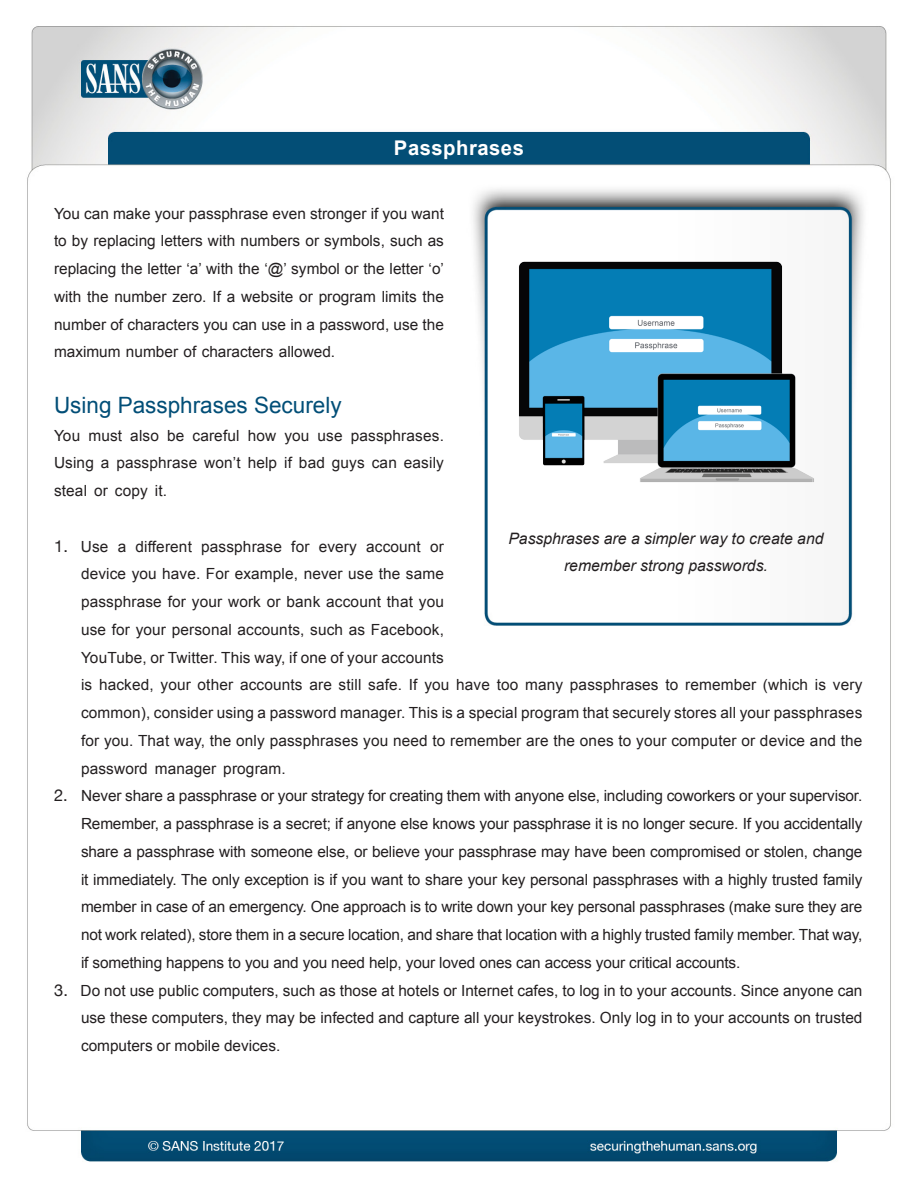
<style>
.page{position:relative;width:918px;height:1188px;background:#fff}
.page>*{position:absolute;margin:0;border:0;box-sizing:border-box;transform-origin:0 0}
.MainText{font:22.5px "Arial";color:#024e77}
.t1{font:700 20.25px "Arial";letter-spacing:.025em;color:#fff}
.t2{font:16.5px "Helvetica Neue";color:#231f20}
.t3{font:italic 15.75px/27px "Arial";color:#231f20;text-align:center}
.MainText-2{font:15.3px/27.8px "Arial";letter-spacing:.01em;color:#231f20;text-align:justify}
.MainText-3{font:15.3px "Arial";letter-spacing:-.01em;color:#231f20}
</style>
<div class="page">
<img style="left:27px;top:26px;width:864px;height:1136px">
<img style="left:495px;top:243px;width:342px;height:254px">
<h2 class="t1" style="left:394px;top:134px;width:132px">Passphrases</h2>
<p class="MainText-2" style="left:54px;top:199px;width:391px">You can make your passphrase even stronger if you want to by replacing letters with numbers or symbols, such as replacing the letter a‘ ’ with the ‘@’ symbol or the letter ‘o‘ with the number zero. aIf website or program limits the number of characters you can use in a password, use the maximum number of characters allowed.</p>
<p class="MainText" style="left:54px;top:390px;width:289px">Using Passphrases Securely</p>
<p class="MainText-2" style="left:351px;top:421px;width:95px">passphrases.</p>
<p class="MainText-2" style="left:193px;top:421px;width:49px">careful</p>
<p class="MainText-2" style="left:54px;top:421px;width:28px">You</p>
<p class="MainText-2" style="left:130px;top:421px;width:30px">also</p>
<p class="MainText-2" style="left:167px;top:421px;width:19px">be</p>
<p class="MainText-2" style="left:248px;top:421px;width:30px">how</p>
<p class="MainText-2" style="left:88px;top:421px;width:35px">must</p>
<p class="MainText-2" style="left:284px;top:421px;width:27px">you</p>
<p class="MainText-2" style="left:318px;top:421px;width:27px">use</p>
<p class="MainText-2" style="left:54px;top:449px;width:41px">Using</p>
<p class="MainText-2" style="left:101px;top:449px;width:10px">a</p>
<p class="MainText-2" style="left:204px;top:449px;width:38px">won t’</p>
<p class="MainText-2" style="left:116px;top:449px;width:82px">passphrase</p>
<p class="MainText-2" style="left:54px;top:477px;width:35px">steal</p>
<p class="MainText-2" style="left:94px;top:477px;width:15px">or</p>
<p class="MainText-2" style="left:115px;top:477px;width:34px">copy</p>
<p class="MainText-2" style="left:155px;top:477px;width:14px">.i t</p>
<p class="MainText-2" style="left:248px;top:449px;width:31px">help</p>
<p class="MainText-2" style="left:284px;top:449px;width:9px">if</p>
<p class="MainText-2" style="left:299px;top:449px;width:27px">bad</p>
<p class="MainText-2" style="left:332px;top:449px;width:34px">guys</p>
<p class="MainText-2" style="left:372px;top:449px;width:27px">can</p>
<p class="MainText-2" style="left:404px;top:449px;width:42px">easily</p>
<p class="t2" style="left:54px;top:534px;width:15px">1.</p>
<p class="t2" style="left:54px;top:783px;width:15px">2.</p>
<p class="t2" style="left:54px;top:978px;width:16px">3.</p>
<p class="t3" style="left:508px;top:526px;width:317px">Passphrases are a simpler way to create and remember strong passwords.</p>
<p class="MainText-2" style="left:135px;top:532px;width:58px">different</p>
<p class="MainText-2" style="left:291px;top:532px;width:20px">for</p>
<p class="MainText-2" style="left:81px;top:532px;width:29px">Use</p>
<p class="MainText-2" style="left:201px;top:532px;width:82px">passphrase</p>
<p class="MainText-2" style="left:366px;top:532px;width:56px">account</p>
<p class="MainText-2" style="left:118px;top:532px;width:10px">a</p>
<p class="MainText-2" style="left:319px;top:532px;width:40px">every</p>
<p class="MainText-2" style="left:430px;top:532px;width:15px">or</p>
<p class="MainText-2" style="left:81px;top:560px;width:364px">device you have. For example, never use the same</p>
<p class="MainText-2" style="left:81px;top:588px;width:364px">passphrase for your work or bank account that you</p>
<p class="MainText-2" style="left:81px;top:616px;width:364px">use for your personal accounts, such as Facebook,</p>
<p class="MainText-2" style="left:81px;top:643px;width:364px">YouTube, or Twitter. This way if, one of your accounts</p>
<p class="MainText-2" style="left:81px;top:671px;width:783px">is hacked, your other accounts are still safe. If you have too many passphrases to remember (which is very</p>
<p class="MainText-2" style="left:81px;top:699px;width:783px">common ,) consider using a password manager. This is a special program that securely stores all your passphrases</p>
<p class="MainText-2" style="left:81px;top:727px;width:783px">for you. That way, the only passphrases you need to remember are the ones to your computer or device and the</p>
<p class="MainText-2" style="left:223px;top:754px;width:64px">program.</p>
<p class="MainText-2" style="left:81px;top:754px;width:68px">password</p>
<p class="MainText-3" style="left:81px;top:786px;width:783px">Never share a passphrase or your strategy for creating them with anyone else, including coworkers or your supervisor.</p>
<p class="MainText-2" style="left:155px;top:754px;width:63px">manager</p>
<p class="MainText-2" style="left:81px;top:810px;width:783px">Remember a, passphrase is a secret; if anyone else knows your passphrase isit no longer secure If. you accidentally share a passphrase with someone else, or believe your passphrase may have been compromised or stolen, change it immediately. The only exception is if you want to share your key personal passphrases with a highly trusted family member in case of an emergency. One approach is to write down your key personal passphrases (make sure they are not work related ,) store them in a secure location, and share that location with a highly trusted family member. That way, if something happens to you and you need help, your loved ones can access your critical accounts.</p>
<p class="MainText-2" style="left:81px;top:976px;width:783px">Do not use public computers, such as those at hotels or Internet cafes to, log in to your accounts. Since anyone can</p>
<p class="MainText-2" style="left:81px;top:1004px;width:783px">use these computers, they may be infected and capture all your keystrokes. Only log in to your accounts on trusted computers or mobile devices.</p>
</div>
